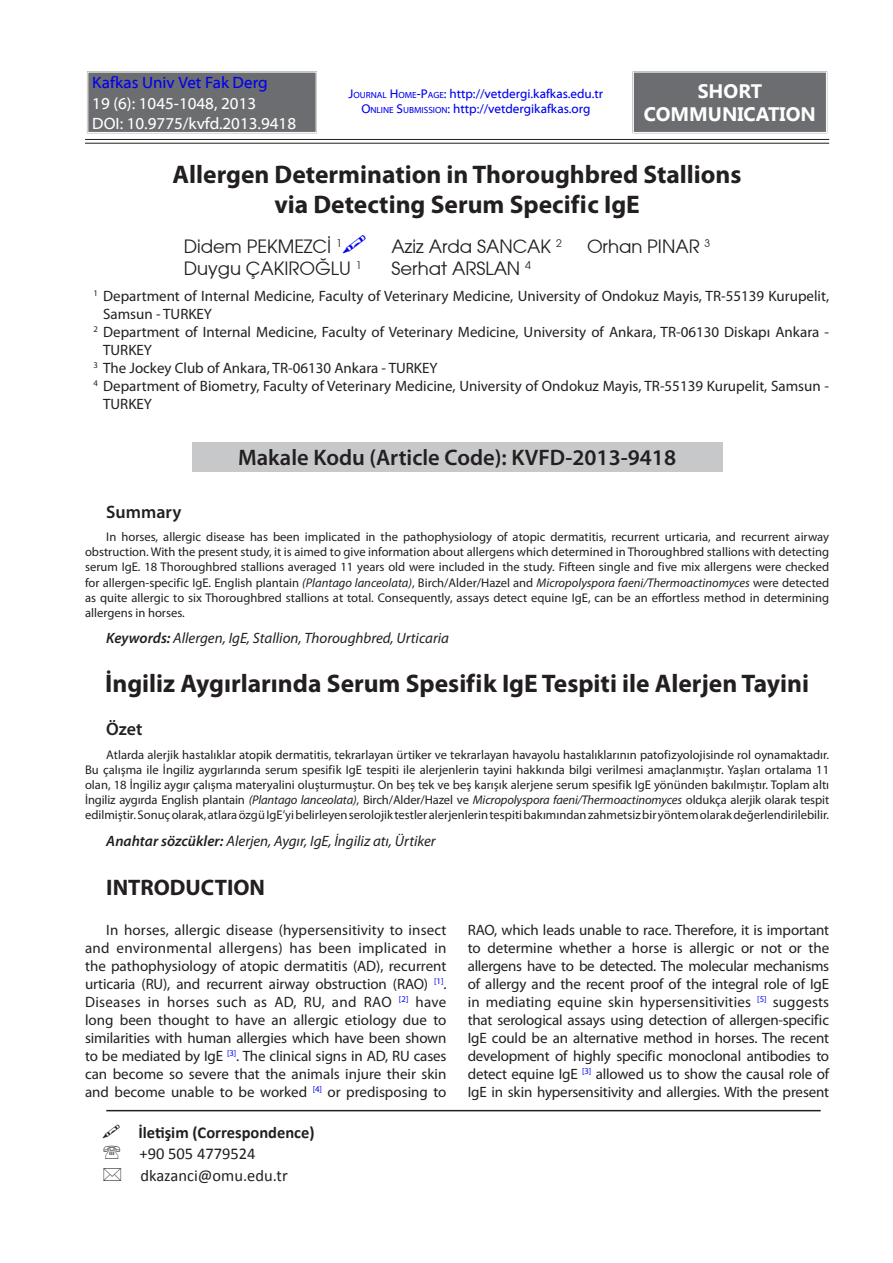
<style>
.page{position:relative;width:893px;height:1263px;background:#fff}
.page>*{position:absolute;margin:0;border:0;box-sizing:border-box;transform-origin:0 0}
.ORIJINAL_BASLIK{font:700 25.5px "Myriad Pro";color:#231f20}
.t1{font:600 22.5px "Myriad Pro";color:#231f20}
.ANA_BASLIK{font:700 22.5px "Myriad Pro";color:#231f20}
.t2{font:700 19.5px/23.4px "Segoe UI";color:#fff;text-align:center}
.t3{font:18px "TR Avalon Plain";color:#231f20}
.t4{font:600 18px "Myriad Pro";color:#231f20}
.t5{font:16.5px "Myriad Web Pro";color:#fff}
.t6{font:16.5px "Calibri";color:#231f20}
.t7{font:700 16.5px "Calibri";color:#231f20}
.t8{font:16.5px "Myriad Web Pro";color:#0000ef}
.METIN{font:15px/18px "Myriad Pro";color:#231f20}
.t9{font:italic 15px "Myriad Pro";color:#231f20}
.t10{font:12.75px "Myriad Web Pro";color:#0000ef}
.SUMMARY_PARAGRAF{font:12.6px/15.1px "Myriad Pro";color:#231f20;text-align:justify}
.t11{font:8.7px "Myriad Pro";color:#231f20}
.s1{font-style:inherit}
.s2{font-size:8.85px}
.s3{font-style:italic}
.s4{font-weight:600}
</style>
<div class="page">
<div style="left:192px;top:442px;width:530px;height:30px;background:#c7c8ca"></div>
<hr style="left:106px;top:1110px;width:715px;height:1px;background:#231f20">
<div style="left:635px;top:74px;width:190px;height:57px;background:#6c6d70"></div>
<div style="left:632px;top:70px;width:196px;height:64px;border:1px solid #fff"></div>
<div style="left:633px;top:72px;width:194px;height:61px;border:1px solid #fff"></div>
<hr style="left:85px;top:139px;width:744px;height:1px;background:#231f20">
<hr style="left:85px;top:143px;width:744px;height:1px;background:#231f20">
<div style="left:90px;top:74px;width:224px;height:57px;background:#6c6d70"></div>
<div style="left:86px;top:70px;width:232px;height:64px;border:1px solid #fff"></div>
<div style="left:88px;top:72px;width:228px;height:61px;border:1px solid #fff"></div>
<p class="t8" style="left:92px;top:73px;width:177px">Kafkas Univ Vet Fak Derg</p>
<p class="t5" style="left:92px;top:95px;width:165px">19 (6): 1045-1048, 2013</p>
<p class="t5" style="left:92px;top:115px;width:205px">DOI: 10.9775/kvfd.2013.9418</p>
<p class="t10" style="left:349px;top:87px;width:256px"><span class="s1">J</span><span class="s2">OURNAL</span> <span class="s1">H</span><span class="s2">OME</span><span class="s1">-P</span><span class="s2">AGE</span><span class="s1">:</span> http://vetdergi.kafkas.edu.tr</p>
<p class="t10" style="left:361px;top:102px;width:231px"><span class="s1">O</span><span class="s2">NLINE</span> <span class="s1">S</span><span class="s2">UBMISSION</span><span class="s1">:</span> http://vetdergikafkas.org</p>
<p class="t2" style="left:644px;top:78px;width:174px">SHORT<br>COMMUNICATION</p>
<p class="ORIJINAL_BASLIK" style="left:173px;top:157px;width:570px">Allergen Determination in Thoroughbred Stallions</p>
<p class="ORIJINAL_BASLIK" style="left:274px;top:188px;width:367px">via Detecting Serum Specific IgE</p>
<p class="t3" style="left:184px;top:235px;width:160px">Didem PEKMEZCİ <sup>1</sup></p>
<p class="t3" style="left:391px;top:235px;width:172px">Aziz Arda SANCAK <sup>2</sup></p>
<p class="t3" style="left:587px;top:235px;width:125px">Orhan PINAR <sup>3</sup></p>
<p class="t3" style="left:184px;top:257px;width:179px">Duygu ÇAKIROĞLU <sup>1</sup></p>
<p class="t3" style="left:392px;top:257px;width:141px">Serhat ARSLAN <sup>4</sup></p>
<p class="METIN" style="left:103px;top:286px;width:727px">Department of Internal Medicine, Faculty of Veterinary Medicine, University of Ondokuz Mayis, TR-55139 Kurupelit,<br>Samsun - TURKEY</p>
<p class="METIN" style="left:103px;top:322px;width:727px">Department of Internal Medicine, Faculty of Veterinary Medicine, University of Ankara, TR-06130 Diskapı Ankara -<br>TURKEY</p>
<p class="METIN" style="left:103px;top:358px;width:336px">The Jockey Club of Ankara, TR-06130 Ankara - TURKEY</p>
<p class="METIN" style="left:103px;top:376px;width:727px">Department of Biometry, Faculty of Veterinary Medicine, University of Ondokuz Mayis, TR-55139 Kurupelit, Samsun -<br>TURKEY</p>
<p class="t11" style="left:93px;top:288px;width:6px">1</p>
<p class="t11" style="left:93px;top:324px;width:6px">2</p>
<p class="t11" style="left:93px;top:360px;width:6px">3</p>
<p class="t11" style="left:93px;top:378px;width:6px">4</p>
<p class="t1" style="left:238px;top:443px;width:439px">Makale Kodu (Article Code): KVFD-2013-9418</p>
<p class="t4" style="left:106px;top:500px;width:77px">Summary</p>
<p class="SUMMARY_PARAGRAF" style="left:85px;top:529px;width:746px;text-indent:21px">In horses, allergic disease has been implicated in the pathophysiology of atopic dermatitis, recurrent urticaria, and recurrent airway obstruction. With the present study, it is aimed to give information about allergens which determined in Thoroughbred stallions with detecting serum IgE. 18 Thoroughbred stallions averaged 11 years old were included in the study. Fifteen single and five mix allergens were checked for allergen-specific IgE. English plantain <span class="s3">(Plantago lanceolata)</span>, Birch/Alder/Hazel and <span class="s3">Micropolyspora faeni/Thermoactinomyces</span> were detected as quite allergic to six Thoroughbred stallions at total. Consequently, assays detect equine IgE, can be an effortless method in determining allergens in horses.</p>
<p class="t9" style="left:106px;top:629px;width:344px"><span class="s4">Keywords:</span> Allergen, IgE, Stallion, Thoroughbred, Urticaria</p>
<p class="ORIJINAL_BASLIK" style="left:105px;top:667px;width:706px">İngiliz Aygırlarında Serum Spesifik IgE Tespiti ile Alerjen Tayini</p>
<p class="t4" style="left:106px;top:718px;width:38px">Özet</p>
<p class="SUMMARY_PARAGRAF" style="left:85px;top:747px;width:746px;text-indent:21px">Atlarda alerjik hastalıklar atopik dermatitis, tekrarlayan ürtiker ve tekrarlayan havayolu hastalıklarının patofizyolojisinde rol oynamaktadır.<br>Bu çalışma ile İngiliz aygırlarında serum spesifik IgE tespiti ile alerjenlerin tayini hakkında bilgi verilmesi amaçlanmıştır. Yaşları ortalama 11 olan, 18 İngiliz aygır çalışma materyalini oluşturmuştur. On beş tek ve beş karışık alerjene serum spesifik IgE yönünden bakılmıştır. Toplam altı İngiliz aygırda English plantain <span class="s3">(Plantago lanceolata)</span>, Birch/Alder/Hazel ve <span class="s3">Micropolyspora faeni/Thermoactinomyces</span> oldukça alerjik olarak tespit edilmiştir. Sonuç olarak, atlara özgü IgE’yi belirleyen serolojik testler alerjenlerin tespiti bakımından zahmetsiz bir yöntem olarak değerlendirilebilir.</p>
<p class="t9" style="left:106px;top:831px;width:331px"><span class="s4">Anahtar sözcükler:</span> Alerjen, Aygır, IgE, İngiliz atı, Ürtiker</p>
<p class="ANA_BASLIK" style="left:106px;top:872px;width:160px">INTRODUCTION</p>
<p class="METIN" style="left:85px;top:920px;width:363px;text-align:justify;text-indent:21px">In horses, allergic disease (hypersensitivity to insect and environmental allergens) has been implicated in the pathophysiology of atopic dermatitis (AD), recurrent urticaria (RU), and recurrent airway obstruction (RAO) <sup>[1]</sup>.<br>Diseases in horses such as AD, RU, and RAO <sup>[2]</sup> have long been thought to have an allergic etiology due to similarities with human allergies which have been shown to be mediated by IgE <sup>[3]</sup>. The clinical signs in AD, RU cases can become so severe that the animals injure their skin and become unable to be worked <sup>[4]</sup> or predisposing to</p>
<p class="METIN" style="left:468px;top:920px;width:363px;text-align:justify">RAO, which leads unable to race. Therefore, it is important to determine whether a horse is allergic or not or the allergens have to be detected. The molecular mechanisms of allergy and the recent proof of the integral role of IgE in mediating equine skin hypersensitivities <sup>[5]</sup> suggests that serological assays using detection of allergen-specific IgE could be an alternative method in horses. The recent development of highly specific monoclonal antibodies to detect equine IgE <sup>[3]</sup> allowed us to show the causal role of IgE in skin hypersensitivity and allergies. With the present</p>
<p class="t7" style="left:138px;top:1122px;width:178px">İletişim (Correspondence)</p>
<p class="t6" style="left:140px;top:1144px;width:118px">+90 505 4779524</p>
<p class="t6" style="left:140px;top:1165px;width:149px">dkazanci@omu.edu.tr</p>
</div>
